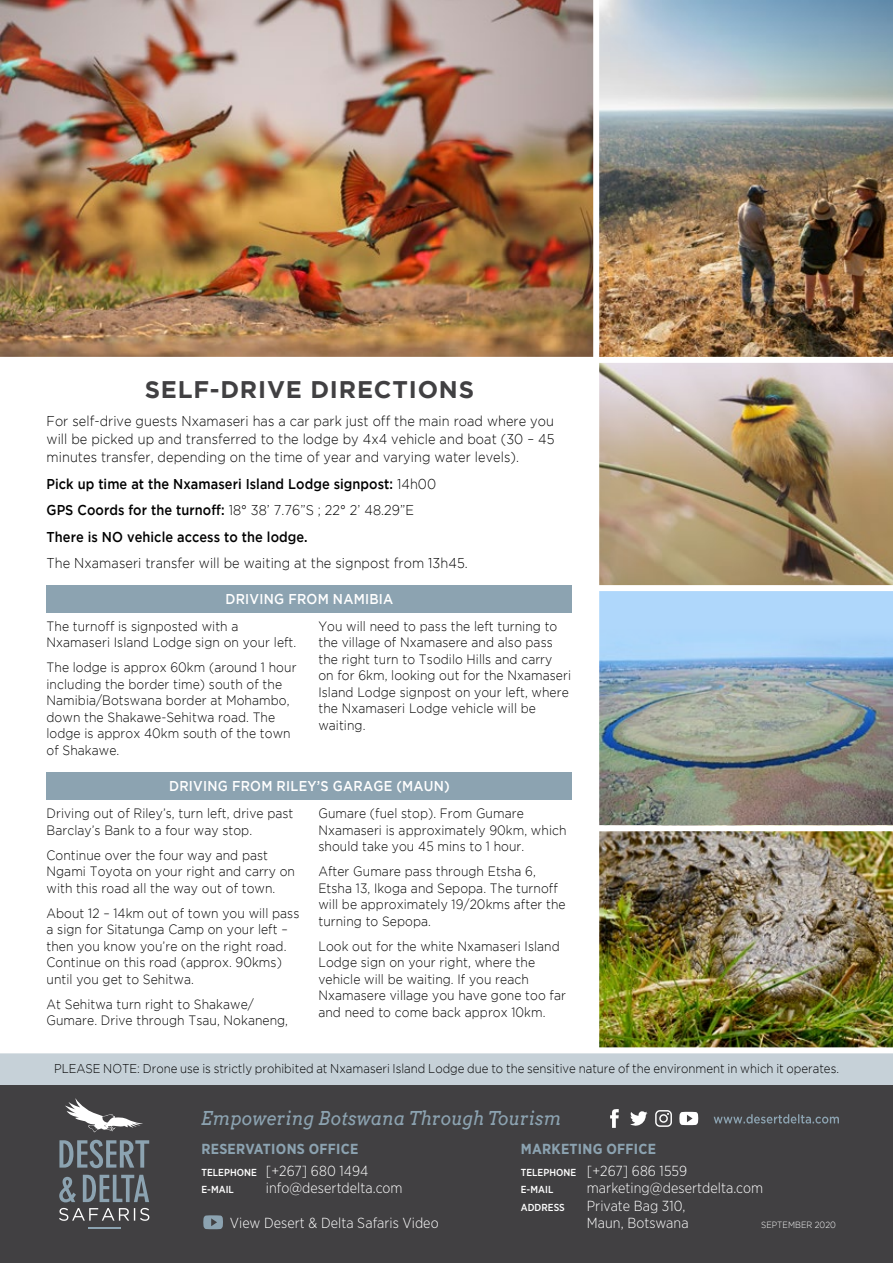
<style>
.page{position:relative;width:893px;height:1263px;background:#fff}
.page>*{position:absolute;margin:0;border:0;box-sizing:border-box;transform-origin:0 0}
.t1{font:700 24px "Gotham";letter-spacing:.035em;color:#414042}
.t2{font:italic 19.05px "Arvo";letter-spacing:.01em;color:#8ca3b1;scale:.9 1}
.t3{font:300 14.55px/17.4px "Gotham Narrow";letter-spacing:.005em;color:#fff}
.t4{font:700 14.55px/21.6px "Gotham Narrow";letter-spacing:.02em;color:#8ca3b1}
.t5{font:300 14.25px/18px "Gotham";letter-spacing:.005em;color:#000;text-align:justify;scale:.9 1}
.t6{font:500 14.25px/26.5px "Gotham";letter-spacing:.005em;color:#000;scale:.9 1}
.t7{font:500 14.25px "Gotham";letter-spacing:.02em;color:#fff;scale:.9 1}
.t8{font:300 13.5px/16.5px "Gotham";letter-spacing:.005em;color:#000;scale:.9 1}
.t9{font:300 12.75px "Gotham";color:#000;scale:.9 1}
.t10{font:500 10.2px "Gotham Narrow";letter-spacing:.005em;color:#fff}
.t11{font:300 9px "Gotham";letter-spacing:.005em;color:#fff;scale:.9 1}
.s1{font-weight:300}
.s2{font-weight:500;font-size:10.2px;color:#fff}
.s3{font-weight:300;color:#fff}
</style>
<div class="page">
<div style="left:599px;top:589px;width:294px;height:236px;background:#afd7fb"></div>
<img style="left:599px;top:627px;width:294px;height:198px">
<img style="left:599px;top:363px;width:294px;height:222px">
<img style="left:599px;top:831px;width:294px;height:216px">
<img style="left:599px;top:0;width:294px;height:357px">
<div style="left:589px;top:585px;width:304px;height:6px;background:#fff"></div>
<img style="left:0;top:0;width:593px;height:357px">
<div style="left:0;top:1050px;width:893px;height:66px;background:#c6d1d8"></div>
<div style="left:0;top:1085px;width:893px;height:178px;background:#414042"></div>
<svg style="left:203px;top:1215px;width:20px;height:14px"></svg>
<svg style="left:59px;top:1175px;width:90px;height:27px"></svg>
<svg style="left:59px;top:1140px;width:90px;height:28px"></svg>
<svg style="left:59px;top:1208px;width:90px;height:13px"></svg>
<svg style="left:65px;top:1098px;width:78px;height:34px"></svg>
<hr style="left:88px;top:1227px;width:33px;height:2px;background:#8ca3b1">
<svg style="left:714px;top:1114px;width:125px;height:9px"></svg>
<svg style="left:610px;top:1109px;width:9px;height:19px"></svg>
<svg style="left:630px;top:1111px;width:17px;height:15px"></svg>
<svg style="left:655px;top:1110px;width:17px;height:17px"></svg>
<svg style="left:679px;top:1112px;width:19px;height:13px"></svg>
<div style="left:0;top:1047px;width:893px;height:6px;background:#fff"></div>
<div style="left:47px;top:585px;width:525px;height:27px;background:#8ca3b1"></div>
<div style="left:47px;top:772px;width:525px;height:28px;background:#8ca3b1"></div>
<h1 class="t1" style="left:145px;top:376px;width:331px">SELF-DRIVE DIRECTIONS</h1>
<p class="t5" style="left:47px;top:412px;width:566px">For self-drive guests Nxamaseri has a car park just off the main road where you will be picked up and transferred to the lodge by 4x4 vehicle and boat (30 – 45 minutes transfer, depending on the time of year and varying water levels).</p>
<p class="t6" style="left:47px;top:470px;width:434px">Pick up time at the Nxamaseri Island Lodge signpost: <span class="s1">14h00<br></span>GPS Coords for the turnoff: <span class="s1">18° 38’ 7.76”S ; 22° 2’ 48.29”E<br></span>There is NO vehicle access to the lodge.</p>
<p class="t5" style="left:47px;top:554px;width:470px">The Nxamaseri transfer will be waiting at the signpost from 13h45.</p>
<p class="t7" style="left:225px;top:591px;width:188px">DRIVING FROM NAMIBIA</p>
<p class="t8" style="left:47px;top:618px;width:279px">The turnoff is signposted with a<br>Nxamaseri Island Lodge sign on your left.</p>
<p class="t8" style="left:47px;top:659px;width:279px">The lodge is approx 60km (around 1 hour including the border time) south of the Namibia/Botswana border at Mohambo, down the Shakawe-Sehitwa road. The lodge is approx 40km south of the town of Shakawe.</p>
<p class="t8" style="left:318px;top:618px;width:282px">You will need to pass the left turning to the village of Nxamasere and also pass the right turn to Tsodilo Hills and carry<br>on for 6km, looking out for the Nxamaseri Island Lodge signpost on your left, where the Nxamaseri Lodge vehicle will be waiting.</p>
<p class="t7" style="left:169px;top:778px;width:313px">DRIVING FROM RILEY’S GARAGE (MAUN)</p>
<p class="t8" style="left:47px;top:805px;width:276px">Driving out of Riley’s, turn left, drive past<br>Barclay’s Bank to a four way stop.</p>
<p class="t8" style="left:47px;top:846px;width:278px">Continue over the four way and past<br>Ngami Toyota on your right and carry on with this road all the way out of town.</p>
<p class="t8" style="left:47px;top:904px;width:282px">About 12 – 14km out of town you will pass a sign for Sitatunga Camp on your left – then you know you’re on the right road.<br>Continue on this road (approx. 90kms) until you get to Sehitwa.</p>
<p class="t8" style="left:47px;top:995px;width:270px">At Sehitwa turn right to Shakawe/<br>Gumare. Drive through Tsau, Nokaneng,</p>
<p class="t8" style="left:318px;top:805px;width:277px">Gumare (fuel stop). From Gumare<br>Nxamaseri is approximately 90km, which should take you 45 mins to 1 hour.</p>
<p class="t8" style="left:318px;top:863px;width:276px">After Gumare pass through Etsha 6, Etsha 13, Ikoga and Sepopa. The turnoff will be approximately 19/20kms after the turning to Sepopa.</p>
<p class="t8" style="left:318px;top:937px;width:276px">Look out for the white Nxamaseri Island Lodge sign on your right, where the vehicle will be waiting. If you reach Nxamasere village you have gone too far and need to come back approx 10km.</p>
<p class="t9" style="left:54px;top:1062px;width:874px">PLEASE NOTE: Drone use is strictly prohibited at Nxamaseri Island Lodge due to the sensitive nature of the environment in which it operates.</p>
<h2 class="t2" style="left:201px;top:1105px;width:402px">Empowering Botswana Through Tourism</h2>
<p class="t4" style="left:201px;top:1138px;width:168px">RESERVATIONS OFFICE<br><span class="s2">TELEPHONE</span> <span class="s3">[+267] 680 1494</span></p>
<p class="t10" style="left:201px;top:1183px;width:34px">E-MAIL</p>
<p class="t3" style="left:266px;top:1179px;width:138px">info@desertdelta.com</p>
<p class="t3" style="left:230px;top:1214px;width:210px">View Desert &amp; Delta Safaris Video</p>
<p class="t4" style="left:521px;top:1138px;width:168px">MARKETING OFFICE<br><span class="s2">TELEPHONE</span> <span class="s3">[+267] 686 1559</span></p>
<p class="t10" style="left:521px;top:1183px;width:34px">E-MAIL</p>
<p class="t3" style="left:587px;top:1179px;width:178px">marketing@desertdelta.com</p>
<p class="t10" style="left:521px;top:1201px;width:46px">ADDRESS</p>
<p class="t3" style="left:587px;top:1196px;width:103px">Private Bag 310,<br>Maun, Botswana</p>
<p class="t11" style="left:761px;top:1220px;width:85px">SEPTEMBER 2020</p>
</div>
